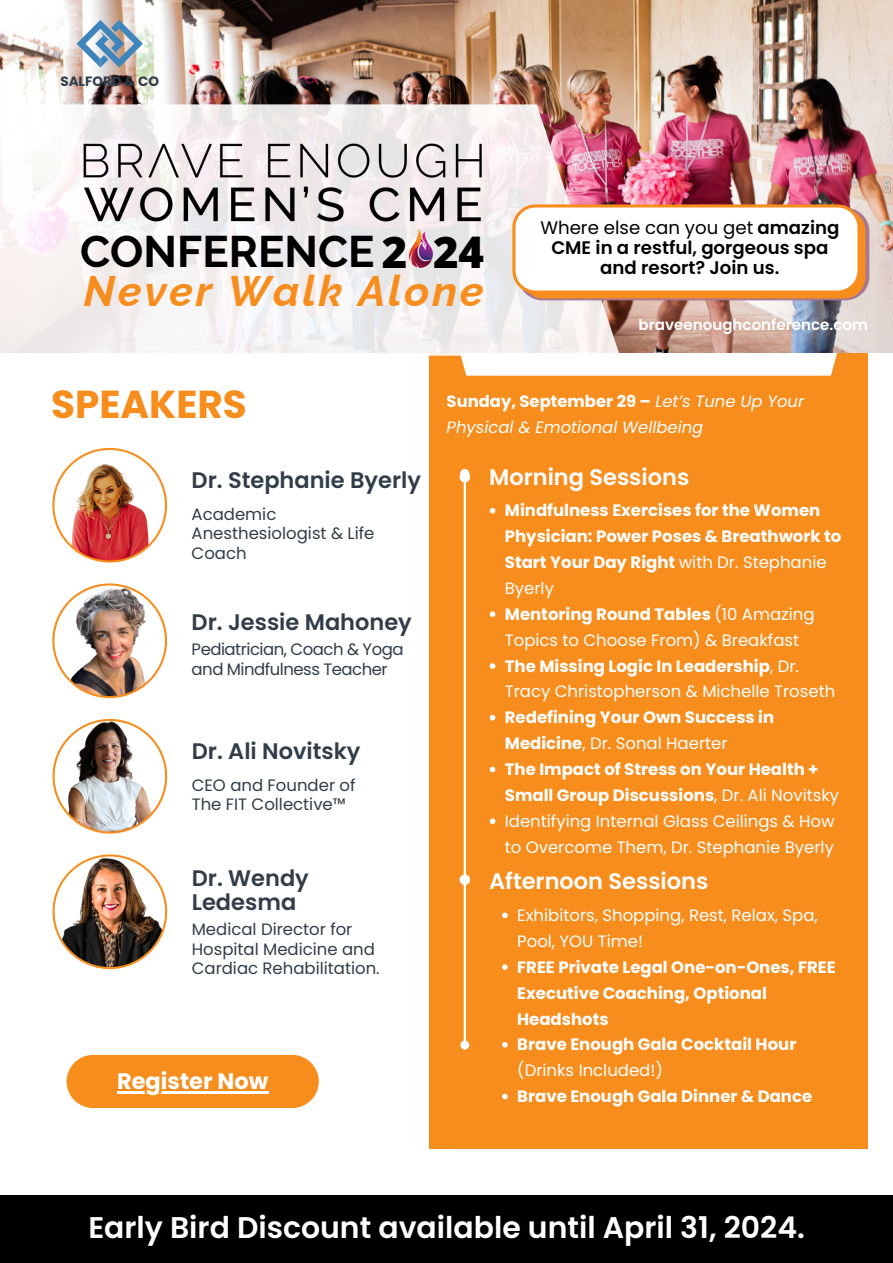
<style>
.page{position:relative;width:893px;height:1263px;background:#fff}
.page>*{position:absolute;margin:0;border:0;box-sizing:border-box;transform-origin:0 0}
.t1{font:700 44.03px "Raleway";color:#000}
.t2{font:italic 700 42.75px "Raleway";letter-spacing:.065em;color:#f78d1d}
.t3{font:700 39px "Poppins";color:#f78d1d}
.t4{font:600 29.85px "Poppins";color:#fff}
.t5{font:600 22.5px/24.8px "Poppins";color:#313e49}
.t6{font:600 22.5px "Poppins";color:#fff}
.t7{font:700 22.5px "Poppins";color:#fff}
.t8{font:600 18.15px/19.6px "Poppins";color:#000;text-align:center}
.t9{font:700 16.5px/25.9px "Poppins";color:#fff}
.t10{font:16.5px/25.9px "Poppins";color:#fff}
.t11{font:16.5px/19.6px "Poppins";color:#313e49}
.t12{font:16.5px/19.6px "Poppins";letter-spacing:-.03em;color:#313e49}
.t13{font:italic 16.35px/25.9px "Poppins";color:#fff}
.t14{font:600 15.08px "Poppins";color:#fff}
.t15{font:700 13.5px "Poppins";color:#313e49}
.s1{font-family:"Open Sans";font-weight:800;font-size:43.65px}
.s2{font-family:"Open Sans";font-weight:800;font-size:43.65px;color:#fff}
.s3{font-weight:400}
.s4{font-weight:700;font-style:normal}
.s5{font-weight:700}
</style>
<div class="page">
<div style="left:429px;top:353px;width:439px;height:795px;background:#f78d1d"></div>
<div style="left:461px;top:353px;width:376px;height:23px;background:#fff"></div>
<img style="left:0;top:0;width:893px;height:353px">
<svg style="left:0;top:104px;width:619px;height:252px;fill:#f4eeef"></svg>
<div style="left:67px;top:1055px;width:252px;height:53px;background:#f78d1d;border-radius:27px"></div>
<hr style="left:117px;top:1091px;width:151px;height:2px;background:#fff">
<svg style="left:77px;top:20px;width:66px;height:48px"></svg>
<img style="left:67px;top:133px;width:439px;height:95px">
<img style="left:409px;top:229px;width:28px;height:38px">
<img style="left:52px;top:448px;width:115px;height:114px">
<img style="left:52px;top:583px;width:115px;height:115px">
<svg style="left:53px;top:719px;width:114px;height:114px"></svg>
<img style="left:53px;top:854px;width:114px;height:115px">
<hr style="left:464px;top:477px;width:2px;height:564px;background:#fff">
<div style="left:461px;top:1041px;width:7px;height:7px;background:#fff;border-radius:50%"></div>
<div style="left:460px;top:1040px;width:9px;height:9px;border:2px solid #fff;border-radius:50%"></div>
<div style="left:460px;top:469px;width:9px;height:9px;border:2px solid #fff;border-radius:50%"></div>
<div style="left:459px;top:472px;width:11px;height:10px;background:#fff;border-radius:50%"></div>
<svg style="left:490px;top:508px;width:5px;height:5px"></svg>
<svg style="left:490px;top:611px;width:5px;height:6px"></svg>
<svg style="left:490px;top:663px;width:5px;height:6px"></svg>
<svg style="left:490px;top:715px;width:5px;height:5px"></svg>
<svg style="left:490px;top:767px;width:5px;height:5px"></svg>
<svg style="left:490px;top:818px;width:5px;height:6px"></svg>
<svg style="left:502px;top:912px;width:6px;height:6px"></svg>
<svg style="left:502px;top:964px;width:6px;height:6px"></svg>
<svg style="left:502px;top:1042px;width:6px;height:5px"></svg>
<svg style="left:502px;top:1094px;width:6px;height:5px"></svg>
<div style="left:459px;top:874px;width:11px;height:11px;background:#fff;border-radius:50%"></div>
<div style="left:0;top:1195px;width:893px;height:68px;background:#000"></div>
<div style="left:520px;top:209px;width:347px;height:90px;background:#f78d1d;border-radius:23px"></div>
<div style="left:519px;top:207px;width:349px;height:94px;border:3px solid #a97790;border-radius:23px"></div>
<svg style="left:512px;top:204px;width:348px;height:90px;background:#fdf3e9"></svg>
<p class="t15" style="left:60px;top:71px;width:100px">SALFORD &amp; CO</p>
<h1 class="t1" style="left:80px;top:225px;width:405px">CONFERENCE <span class="s1">2</span><span class="s2">0</span><span class="s1">24</span></h1>
<h2 class="t2" style="left:84px;top:266px;width:401px">Never Walk Alone</h2>
<p class="t8" style="left:540px;top:218px;width:300px"><span class="s3">Where else can you get</span> amazing<br>CME in a restful, gorgeous spa and resort? Join us.</p>
<p class="t14" style="left:638px;top:314px;width:231px">braveenoughconference.com</p>
<h3 class="t3" style="left:51px;top:377px;width:197px">SPEAKERS</h3>
<h3 class="t5" style="left:192px;top:468px;width:231px">Dr. Stephanie Byerly</h3>
<p class="t11" style="left:192px;top:504px;width:184px">Academic<br>Anesthesiologist &amp; Life<br>Coach</p>
<h3 class="t5" style="left:192px;top:610px;width:222px">Dr. Jessie Mahoney</h3>
<p class="t12" style="left:192px;top:639px;width:213px">Pediatrician, Coach &amp; Yoga and Mindfulness Teacher</p>
<h3 class="t5" style="left:192px;top:739px;width:170px">Dr. Ali Novitsky</h3>
<p class="t11" style="left:192px;top:775px;width:165px">CEO and Founder of<br>The FIT Collective™</p>
<h3 class="t5" style="left:192px;top:865px;width:119px">Dr. Wendy<br>Ledesma</h3>
<p class="t11" style="left:192px;top:919px;width:189px">Medical Director for<br>Hospital Medicine and<br>Cardiac Rehabilitation.</p>
<h3 class="t7" style="left:117px;top:1065px;width:153px">Register Now</h3>
<p class="t13" style="left:446px;top:388px;width:359px"><span class="s4">Sunday, September 29 –</span> Let’s Tune Up Your<br>Physical &amp; Emotional Wellbeing</p>
<h3 class="t6" style="left:489px;top:462px;width:202px">Morning Sessions</h3>
<p class="t9" style="left:505px;top:498px;width:338px">Mindfulness Exercises for the Women Physician: Power Poses &amp; Breathwork to Start Your Day Right <span class="s3">with Dr. Stephanie Byerly<br></span>Mentoring Round Tables <span class="s3">(10 Amazing Topics to Choose From) &amp; Breakfast<br></span>The Missing Logic In Leadership<span class="s3">, Dr.<br>Tracy Christopherson &amp; Michelle Troseth</span></p>
<p class="t10" style="left:505px;top:705px;width:336px"><span class="s5">Redefining Your Own Success in Medicine</span>, Dr. Sonal Haerter<br><span class="s5">The Impact of Stress on Your Health + Small Group Discussions</span>, Dr. Ali Novitsky Identifying Internal Glass Ceilings &amp; How to Overcome Them, Dr. Stephanie Byerly</p>
<h3 class="t6" style="left:489px;top:865px;width:221px">Afternoon Sessions</h3>
<p class="t10" style="left:517px;top:902px;width:302px">Exhibitors, Shopping, Rest, Relax, Spa,<br>Pool, YOU Time!</p>
<p class="t9" style="left:517px;top:954px;width:320px">FREE Private Legal One-on-Ones, FREE<br>Executive Coaching, Optional<br>Headshots<br>Brave Enough Gala Cocktail Hour</p>
<p class="t10" style="left:517px;top:1057px;width:147px">(Drinks Included!)</p>
<p class="t9" style="left:517px;top:1083px;width:296px">Brave Enough Gala Dinner &amp; Dance</p>
<h3 class="t4" style="left:88px;top:1206px;width:718px">Early Bird Discount available until April 31, 2024.</h3>
</div>
